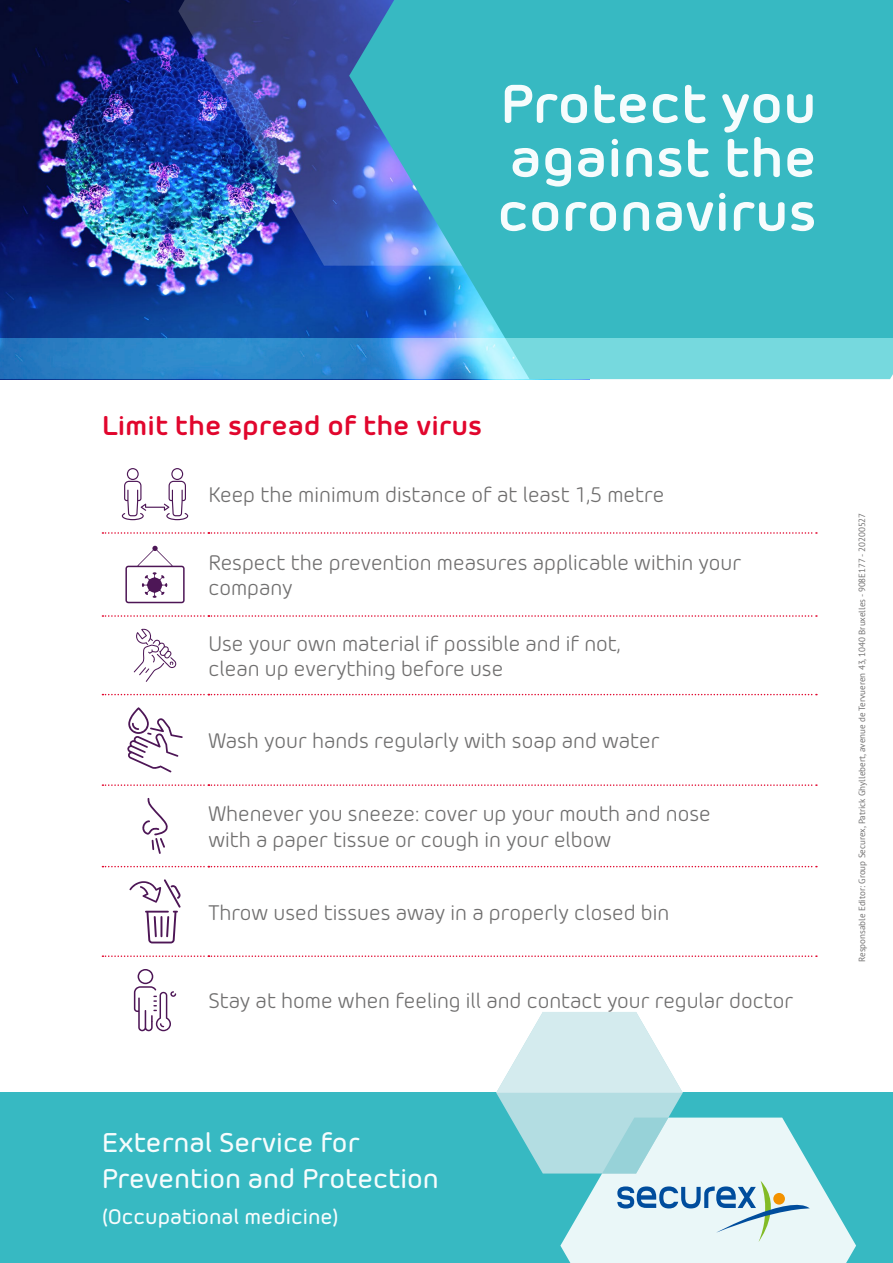
<style>
.page{position:relative;width:893px;height:1263px;background:#fff}
.page>*{position:absolute;margin:0;border:0;box-sizing:border-box;transform-origin:0 0}
.t1{font:700 54px/54px "Morebi Rounded";color:#f6fcfd;text-align:justify}
.t2{font:500 27px/36px "Morebi Rounded";color:#f6fcfd}
.t3{font:700 27px "Morebi Rounded";color:#e1062d}
.t4{font:21px/25.2px "Morebi Rounded";color:#706f6f}
.t5{font:500 21px "Morebi Rounded";color:#f6fcfd}
.t6{font:9px "PT Sans";color:#706f6f}
</style>
<div class="page">
<img style="left:0;top:0;width:349px;height:338px">
<div style="left:0;top:1093px;width:893px;height:170px;background:#37b9c2"></div>
<svg style="left:496px;top:1012px;width:360px;height:251px"></svg>
<img style="left:178px;top:0;width:171px;height:266px">
<svg style="left:349px;top:0;width:544px;height:338px;background:#38b0c4"></svg>
<svg style="left:0;top:338px;width:893px;height:41px;background:#58b1d8"></svg>
<svg style="left:102px;top:532px;width:715px;height:2px"></svg>
<svg style="left:102px;top:615px;width:715px;height:2px"></svg>
<svg style="left:102px;top:694px;width:715px;height:1px"></svg>
<svg style="left:102px;top:784px;width:715px;height:2px"></svg>
<svg style="left:102px;top:866px;width:715px;height:1px"></svg>
<svg style="left:102px;top:955px;width:715px;height:2px"></svg>
<svg style="left:122px;top:468px;width:66px;height:52px"></svg>
<svg style="left:125px;top:546px;width:60px;height:57px"></svg>
<svg style="left:134px;top:629px;width:43px;height:53px"></svg>
<svg style="left:127px;top:707px;width:56px;height:65px"></svg>
<svg style="left:142px;top:798px;width:26px;height:56px"></svg>
<svg style="left:129px;top:879px;width:52px;height:64px"></svg>
<svg style="left:134px;top:969px;width:42px;height:62px"></svg>
<h1 class="t1" style="left:497px;top:72px;width:321px">Protect you against the coronavirus</h1>
<p class="t3" style="left:102px;top:405px;width:382px">Limit the spread of the virus</p>
<p class="t4" style="left:208px;top:481px;width:457px">Keep the minimum distance of at least 1,5 metre</p>
<p class="t4" style="left:208px;top:549px;width:534px">Respect the prevention measures applicable within your company</p>
<p class="t4" style="left:208px;top:630px;width:413px">Use your own material if possible and if not, clean up everything before use</p>
<p class="t4" style="left:208px;top:727px;width:453px">Wash your hands regularly with soap and water</p>
<p class="t4" style="left:208px;top:800px;width:504px">Whenever you sneeze: cover up your mouth and nose with a paper tissue or cough in your elbow</p>
<p class="t4" style="left:208px;top:898px;width:462px">Throw used tissues away in a properly closed bin</p>
<p class="t4" style="left:208px;top:987px;width:586px">Stay at home when feeling ill and contact your regular doctor</p>
<p class="t2" style="left:102px;top:1122px;width:339px">External Service for<br>Prevention and Protection</p>
<p class="t5" style="left:102px;top:1201px;width:239px">(Occupational medicine)</p>
<p class="t6" style="left:856px;top:962px;width:451px;rotate:-90deg">Responsable Editor: Group Securex, Patrick Ghyllebert, avenue de Tervueren 43, 1040 Bruxelles - 908E177 - 20200527</p>
</div>
